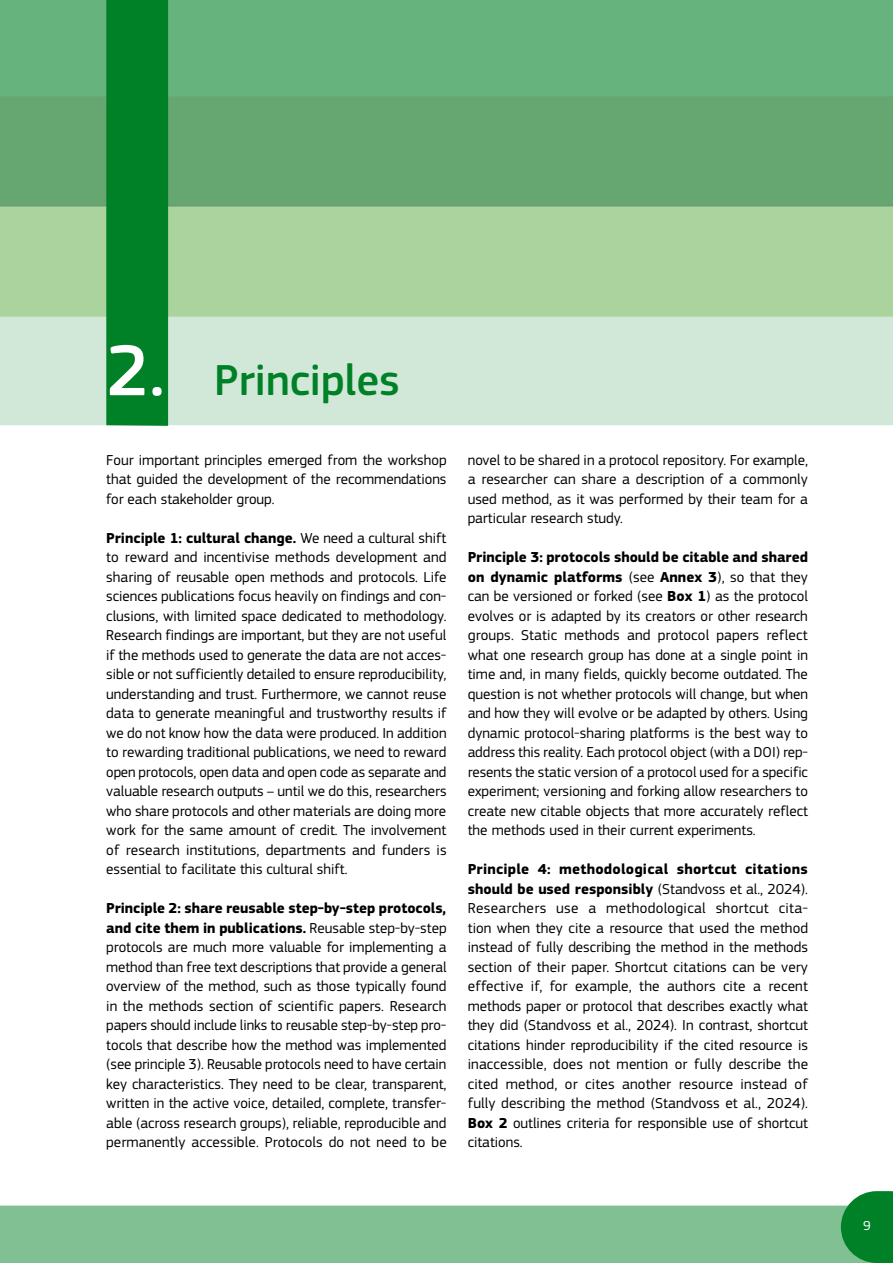
<style>
.page{position:relative;width:893px;height:1263px;background:#fff}
.page>*{position:absolute;margin:0;border:0;box-sizing:border-box;transform-origin:0 0}
.Chapter_cover_NUMBER{font:500 45px "EC Square Sans Pro";color:#008127}
.Body_Text_Table{font:15px/19.5px "EC Square Sans Pro";color:#000;text-align:justify}
.t1{font:13.5px "EC Square Sans Pro";color:#fff}
.s1{font-size:75px;color:#fff}
.s2{font-weight:700}
</style>
<div class="page">
<div style="left:0;top:317px;width:893px;height:108px;background:#d1e8d8"></div>
<div style="left:0;top:206px;width:893px;height:111px;background:#abd39e"></div>
<svg style="left:0;top:0;width:893px;height:206px;background:#66ac76"></svg>
<div style="left:106px;top:0;width:62px;height:426px;background:#008127"></div>
<div style="left:0;top:1205px;width:841px;height:58px;background:#80c093"></div>
<svg style="left:841px;top:1191px;width:52px;height:72px;background:#1b8e3d"></svg>
<h1 class="Chapter_cover_NUMBER" style="left:106px;top:354px;width:295px"><span class="s1">2.</span> Principles</h1>
<p class="Body_Text_Table" style="left:106px;top:450px;width:342px">Four important principles emerged from the workshop that guided the development of the recommendations for each stakeholder group.</p>
<p class="Body_Text_Table" style="left:106px;top:528px;width:342px"><span class="s2">Principle 1: cultural change.</span> We need a cultural shift to reward and incentivise methods development and sharing of reusable open methods and protocols. Life sciences publications focus heavily on findings and con&shy;clusions, with limited space dedicated to methodology.<br>Research findings are important, but they are not useful if the methods used to generate the data are not acces&shy;sible or not sufficiently detailed to ensure reproducibility, understanding and trust. Furthermore, we cannot reuse data to generate meaningful and trustworthy results if we do not know how the data were produced. In addition to rewarding traditional publications, we need to reward open protocols, open data and open code as separate and valuable research outputs – until we do this, researchers who share protocols and other materials are doing more work for the same amount of credit. The involvement of research institutions, departments and funders is essential to facilitate this cultural shift.</p>
<p class="Body_Text_Table" style="left:106px;top:899px;width:342px"><span class="s2">Principle 2: share reusable step-by-step protocols, and cite them in publications.</span> Reusable step-by-step protocols are much more valuable for implementing a method than free text descriptions that provide a general overview of the method, such as those typically found in the methods section of scientific papers. Research papers should include links to reusable step-by-step pro&shy;tocols that describe how the method was implemented (see principle 3). Reusable protocols need to have certain key characteristics. They need to be clear, transparent, written in the active voice, detailed, complete, transfer&shy;able (across research groups), reliable, reproducible and permanently accessible. Protocols do not need to be</p>
<p class="Body_Text_Table" style="left:468px;top:450px;width:342px">novel to be shared in a protocol repository. For example, a researcher can share a description of a commonly used method, as it was performed by their team for a particular research study.</p>
<p class="Body_Text_Table" style="left:468px;top:548px;width:342px"><span class="s2">Principle 3: protocols should be citable and shared on dynamic platforms</span> (see <span class="s2">Annex 3</span>), so that they can be versioned or forked (see <span class="s2">Box 1</span>) as the protocol evolves or is adapted by its creators or other research groups. Static methods and protocol papers reflect what one research group has done at a single point in time and, in many fields, quickly become outdated. The question is not whether protocols will change, but when and how they will evolve or be adapted by others. Using dynamic protocol-sharing platforms is the best way to address this reality. Each protocol object (with a DOI) rep&shy;resents the static version of a protocol used for a specific experiment; versioning and forking allow researchers to create new citable objects that more accurately reflect the methods used in their current experiments.</p>
<p class="Body_Text_Table" style="left:468px;top:860px;width:342px"><span class="s2">Principle 4: methodological shortcut citations should be used responsibly</span> (Standvoss et al., 2024).<br>Researchers use a methodological shortcut cita&shy;tion when they cite a resource that used the method instead of fully describing the method in the methods section of their paper. Shortcut citations can be very effective if, for example, the authors cite a recent methods paper or protocol that describes exactly what they did (Standvoss et al., 2024). In contrast, shortcut citations hinder reproducibility if the cited resource is inaccessible, does not mention or fully describe the cited method, or cites another resource instead of fully describing the method (Standvoss et al., 2024).<br><span class="s2">Box 2</span> outlines criteria for responsible use of shortcut citations.</p>
<p class="t1" style="left:863px;top:1218px;width:9px">9</p>
</div>
